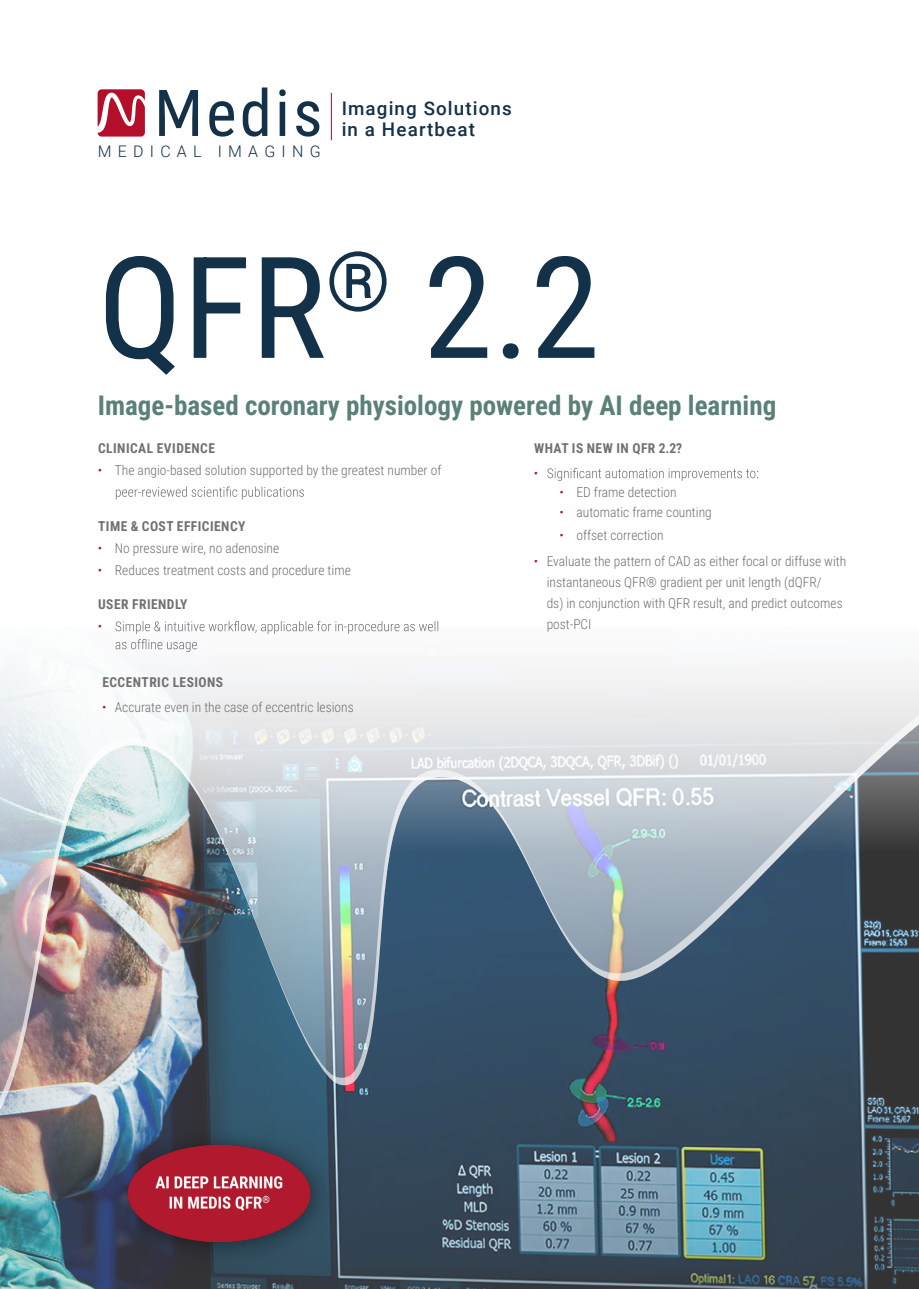
<style>
.page{position:relative;width:919px;height:1289px;background:#fff}
.page>*{position:absolute;margin:0;border:0;box-sizing:border-box;transform-origin:0 0}
.t1{font:141.3px "Roboto Condensed";color:#133149}
.t2{font:700 27px "Roboto Condensed";color:#5a8175}
.t3{font:500 18.75px/21.5px "Roboto";letter-spacing:.06em;color:#133149}
.t4{font:300 16.05px "Roboto";letter-spacing:.385em;color:#133149}
.t5{font:300 13.5px/21px "Roboto Condensed";color:#716f6f}
.t6{font:700 13.5px "Roboto Condensed";letter-spacing:.035em;color:#716f6f}
.t7{font:300 13.5px "Roboto Condensed";color:#b30e2a}
.s1{color:#b30e2a}
</style>
<div class="page">
<img style="left:0;top:1132px;width:918px;height:156px">
<svg style="left:0;top:87px;width:918px;height:606px"></svg>
<img style="left:0;top:693px;width:918px;height:439px">
<svg style="left:116px;top:486px;width:188px;height:13px"></svg>
<svg style="left:115px;top:621px;width:323px;height:31px"></svg>
<svg style="left:547px;top:468px;width:211px;height:13px"></svg>
<img style="left:626px;top:996px;width:280px;height:280px">
<img style="left:91px;top:1119px;width:260px;height:152px">
<svg style="left:98px;top:89px;width:47px;height:48px"></svg>
<svg style="left:159px;top:90px;width:39px;height:46px"></svg>
<svg style="left:209px;top:101px;width:25px;height:36px"></svg>
<svg style="left:243px;top:87px;width:24px;height:50px"></svg>
<svg style="left:279px;top:89px;width:6px;height:47px"></svg>
<svg style="left:296px;top:101px;width:23px;height:36px"></svg>
<hr style="left:331px;top:93px;width:1px;height:47px;background:#b30e2a">
<p class="t4" style="left:98px;top:140px;width:224px">MEDICAL IMAGING</p>
<h3 class="t3" style="left:342px;top:96px;width:171px">Imaging Solutions in a Heartbeat</h3>
<h1 class="t1" style="left:98px;top:208px;width:503px">QFR<sup>®</sup> 2.2</h1>
<h2 class="t2" style="left:98px;top:386px;width:680px">Image-based coronary physiology powered by AI deep learning</h2>
<p class="t6" style="left:98px;top:438px;width:118px">CLINICAL EVIDENCE</p>
<p class="t5" style="left:98px;top:459px;width:345px"><span class="s1">•</span> The angio-based solution supported by the greatest number of</p>
<p class="t6" style="left:534px;top:438px;width:150px">WHAT IS NEW IN QFR 2.2?</p>
<p class="t7" style="left:534px;top:464px;width:6px">•</p>
<p class="t5" style="left:559px;top:481px;width:119px"><span class="s1">•</span> ED frame detection</p>
<p class="t5" style="left:559px;top:501px;width:154px"><span class="s1">•</span> automatic frame counting</p>
<p class="t5" style="left:559px;top:524px;width:106px"><span class="s1">•</span> offset correction</p>
<p class="t5" style="left:546px;top:550px;width:301px;text-indent:-13px"><span class="s1">•</span> Evaluate the pattern of CAD as either focal or diffuse with instantaneous QFR® gradient per unit length (dQFR/<br>ds) in conjunction with QFR result, and predict outcomes post-PCI</p>
<p class="t6" style="left:98px;top:516px;width:149px">TIME &amp; COST EFFICIENCY</p>
<p class="t5" style="left:98px;top:537px;width:183px"><span class="s1">•</span> No pressure wire, no adenosine</p>
<p class="t5" style="left:98px;top:559px;width:254px"><span class="s1">•</span> Reduces treatment costs and procedure time</p>
<p class="t6" style="left:98px;top:594px;width:91px">USER FRIENDLY</p>
<p class="t7" style="left:98px;top:617px;width:6px">•</p>
<p class="t6" style="left:102px;top:672px;width:122px">ECCENTRIC LESIONS</p>
<p class="t5" style="left:102px;top:696px;width:253px"><span class="s1">•</span> Accurate even in the case of eccentric lesions</p>
</div>
